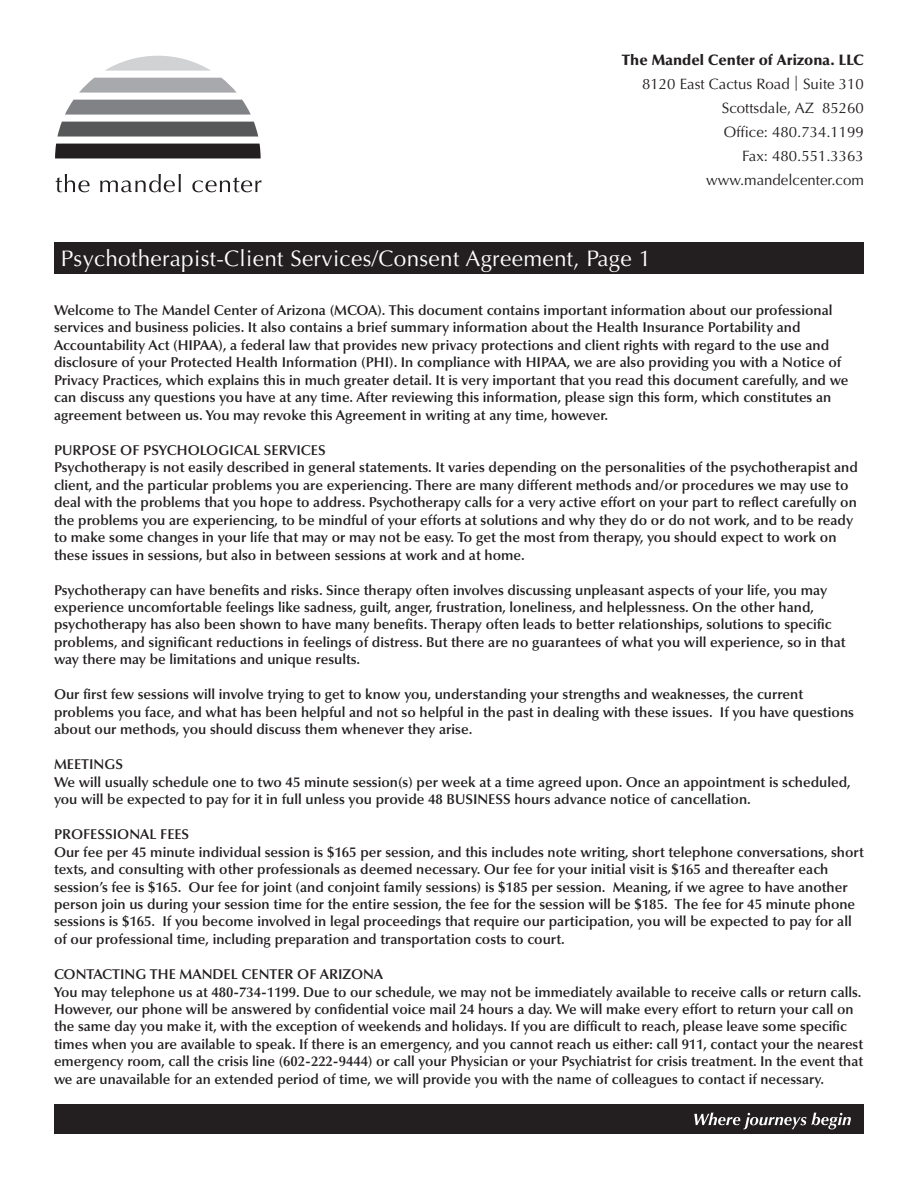
<style>
.page{position:relative;width:918px;height:1188px;background:#fff}
.page>*{position:absolute;margin:0;border:0;box-sizing:border-box;transform-origin:0 0}
.t1{font:22.5px "Optima";letter-spacing:.015em;color:#fff}
.t2{font:15px/24px "Optima";color:#231f20;text-align:right}
.t3{font:900 15px "Optima";color:#231f20}
.t4{font:600 14.25px/17.4px "Optima";color:#231f20}
</style>
<div class="page">
<svg style="left:56px;top:174px;width:34px;height:18px"></svg>
<svg style="left:100px;top:174px;width:81px;height:18px"></svg>
<svg style="left:192px;top:177px;width:70px;height:15px"></svg>
<div style="left:55px;top:144px;width:206px;height:14px;background:#231f20"></div>
<svg style="left:57px;top:122px;width:201px;height:15px;background:#5f6062"></svg>
<svg style="left:65px;top:100px;width:186px;height:15px;background:#898a8d"></svg>
<svg style="left:79px;top:78px;width:158px;height:15px;background:#b2b2b6"></svg>
<svg style="left:105px;top:56px;width:106px;height:15px"></svg>
<div style="left:54px;top:1105px;width:810px;height:29px;background:#231f20"></div>
<svg style="left:694px;top:1113px;width:157px;height:16px"></svg>
<div style="left:54px;top:242px;width:810px;height:32px;background:#231f20"></div>
<p class="t3" style="left:622px;top:51px;width:244px">The Mandel Center of Arizona. LLC</p>
<p class="t2" style="left:642px;top:72px;width:223px">8120 East Cactus Road | Suite 310<br>Scottsdale, AZ 85260<br>Office: 480.734.1199<br>Fax: 480.551.3363 www.mandelcenter.com</p>
<h1 class="t1" style="left:61px;top:245px;width:592px">Psychotherapist-Client Services/Consent Agreement, Page 1</h1>
<p class="t4" style="left:54px;top:302px;width:796px">Welcome to The Mandel Center of Arizona (MCOA). This document contains important information about our professional services and business policies. It also contains a brief summary information about the Health Insurance Portability and Accountability Act (HIPAA), a federal law that provides new privacy protections and client rights with regard to the use and disclosure of your Protected Health Information (PHI). In compliance with HIPAA, we are also providing you with a Notice of Privacy Practices, which explains this in much greater detail. It is very important that you read this document carefully, and we can discuss any questions you have at any time. After reviewing this information, please sign this form, which constitutes an agreement between us. You may revoke this Agreement in writing at any time, however.</p>
<p class="t4" style="left:54px;top:441px;width:805px">PURPOSE OF PSYCHOLOGICAL SERVICES<br>Psychotherapy is not easily described in general statements. It varies depending on the personalities of the psychotherapist and client, and the particular problems you are experiencing. There are many different methods and/or procedures we may use to deal with the problems that you hope to address. Psychotherapy calls for a very active effort on your part to reflect carefully on the problems you are experiencing, to be mindful of your efforts at solutions and why they do or do not work, and to be ready to make some changes in your life that may or may not be easy. To get the most from therapy, you should expect to work on these issues in sessions, but also in between sessions at work and at home.</p>
<p class="t4" style="left:54px;top:581px;width:793px">Psychotherapy can have benefits and risks. Since therapy often involves discussing unpleasant aspects of your life, you may experience uncomfortable feelings like sadness, guilt, anger, frustration, loneliness, and helplessness. On the other hand, psychotherapy has also been shown to have many benefits. Therapy often leads to better relationships, solutions to specific problems, and significant reductions in feelings of distress. But there are no guarantees of what you will experience, so in that way there may be limitations and unique results.</p>
<p class="t4" style="left:54px;top:686px;width:802px">Our first few sessions will involve trying to get to know you, understanding your strengths and weaknesses, the current problems you face, and what has been helpful and not so helpful in the past in dealing with these issues. If you have questions about our methods, you should discuss them whenever they arise.</p>
<p class="t4" style="left:54px;top:756px;width:798px">MEETINGS<br>We will usually schedule one to two 45 minute session(s) per week at a time agreed upon. Once an appointment is scheduled, you will be expected to pay for it in full unless you provide 48 BUSINESS hours advance notice of cancellation.</p>
<p class="t4" style="left:54px;top:826px;width:811px">PROFESSIONAL FEES<br>Our fee per 45 minute individual session is $165 per session, and this includes note writing, short telephone conversations, short texts, and consulting with other professionals as deemed necessary. Our fee for your initial visit is $165 and thereafter each session’s fee is $165. Our fee for joint (and conjoint family sessions) is $185 per session. Meaning, if we agree to have another person join us during your session time for the entire session, the fee for the session will be $185. The fee for 45 minute phone sessions is $165. If you become involved in legal proceedings that require our participation, you will be expected to pay for all of our professional time, including preparation and transportation costs to court.</p>
<p class="t4" style="left:54px;top:965px;width:811px">CONTACTING THE MANDEL CENTER OF ARIZONA<br>You may telephone us at 480-734-1199. Due to our schedule, we may not be immediately available to receive calls or return calls.<br>However, our phone will be answered by confidential voice mail 24 hours a day. We will make every effort to return your call on the same day you make it, with the exception of weekends and holidays. If you are difficult to reach, please leave some specific times when you are available to speak. If there is an emergency, and you cannot reach us either: call 911, contact your the nearest emergency room, call the crisis line (602-222-9444) or call your Physician or your Psychiatrist for crisis treatment. In the event that we are unavailable for an extended period of time, we will provide you with the name of colleagues to contact if necessary.</p>
</div>
